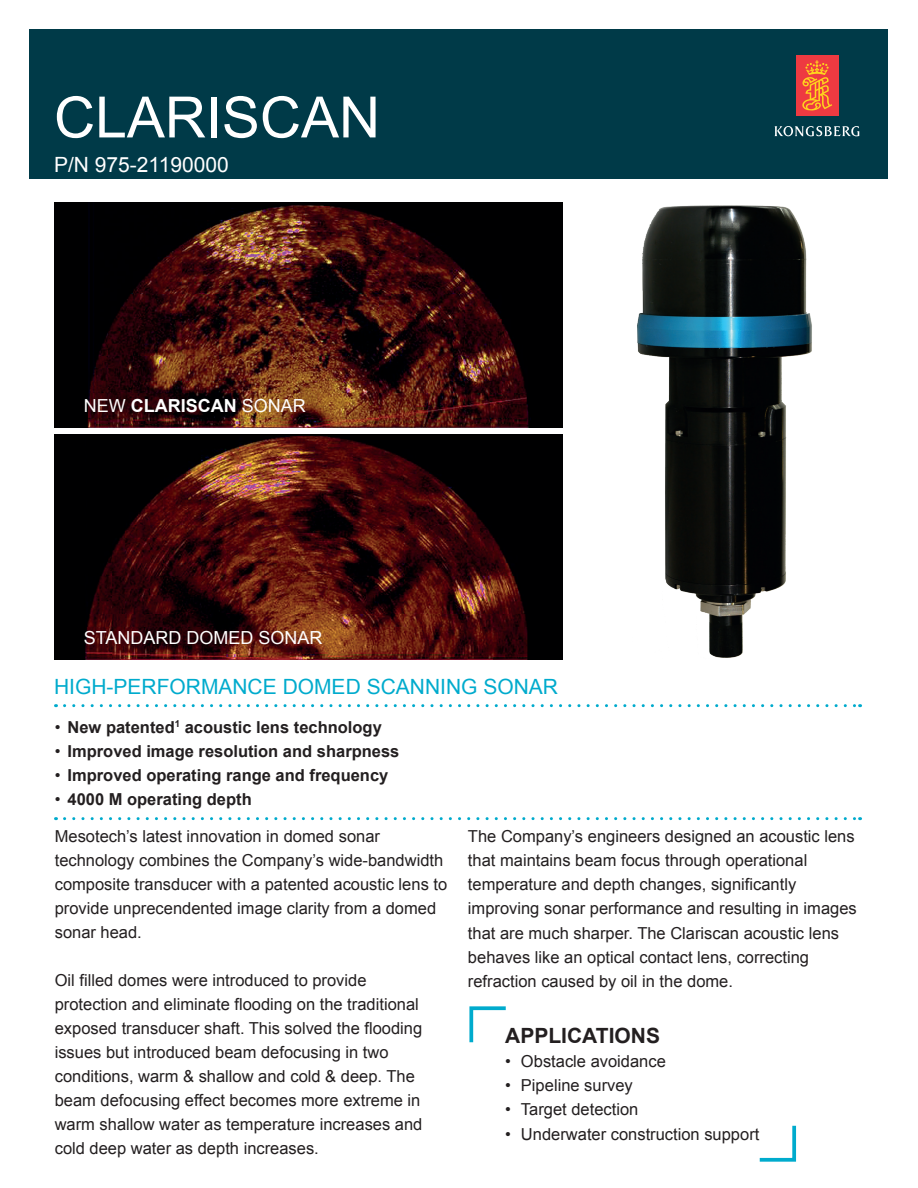
<style>
.page{position:relative;width:918px;height:1188px;background:#fff}
.page>*{position:absolute;margin:0;border:0;box-sizing:border-box;transform-origin:0 0}
.t1{font:57px "Arial";color:#fff}
.t2{font:21px "Arial";color:#00abcd}
.t3{font:21px "Arial";color:#fff}
.t4{font:700 21px "Arial";color:#231f20}
.t5{font:18px "Arial";color:#fff}
.t6{font:700 18px "Arial";color:#fff}
.t7{font:16.5px/24px "Arial";color:#231f20}
.t8{font:700 16.5px "Arial";color:#231f20}
.s1{font-weight:400}
</style>
<div class="page">
<div style="left:30px;top:30px;width:858px;height:149px;background:#003a48"></div>
<div style="left:796px;top:55px;width:42px;height:61px;background:#ee3a41"></div>
<svg style="left:802px;top:60px;width:30px;height:51px"></svg>
<svg style="left:774px;top:126px;width:85px;height:10px"></svg>
<svg style="left:65px;top:704px;width:796px;height:3px"></svg>
<img style="left:637px;top:205px;width:175px;height:453px">
<img style="left:54px;top:202px;width:508px;height:225px">
<img style="left:54px;top:434px;width:508px;height:225px">
<svg style="left:469px;top:1006px;width:37px;height:37px"></svg>
<svg style="left:759px;top:1125px;width:38px;height:37px"></svg>
<svg style="left:65px;top:817px;width:796px;height:3px"></svg>
<h1 class="t1" style="left:54px;top:80px;width:328px">CLARISCAN</h1>
<p class="t3" style="left:54px;top:151px;width:176px">P/N 975-21190000</p>
<p class="t6" style="left:84px;top:393px;width:224px"><span class="s1">NEW</span> CLARISCAN <span class="s1">SONAR</span></p>
<p class="t5" style="left:84px;top:625px;width:240px">STANDARD DOMED SONAR</p>
<p class="t2" style="left:54px;top:673px;width:506px">HIGH-PERFORMANCE DOMED SCANNING SONAR</p>
<p class="t8" style="left:55px;top:716px;width:329px"><span class="s1">•</span> New patented<sup>1</sup> acoustic lens technology</p>
<p class="t8" style="left:55px;top:740px;width:346px"><span class="s1">•</span> Improved image resolution and sharpness</p>
<p class="t8" style="left:55px;top:764px;width:335px"><span class="s1">•</span> Improved operating range and frequency</p>
<p class="t8" style="left:55px;top:788px;width:199px"><span class="s1">•</span> 4000 M operating depth</p>
<p class="t7" style="left:55px;top:825px;width:394px">Mesotech’s latest innovation in domed sonar technology combines the Company’s wide-bandwidth composite transducer with a patented acoustic lens to provide unprecendented image clarity from a domed sonar head.</p>
<p class="t7" style="left:55px;top:969px;width:369px">Oil filled domes were introduced to provide protection and eliminate flooding on the traditional exposed transducer shaft. This solved the flooding issues but introduced beam defocusing in two conditions, warm &amp; shallow and cold &amp; deep. The beam defocusing effect becomes more extreme in warm shallow water as temperature increases and cold deep water as depth increases.</p>
<p class="t7" style="left:468px;top:825px;width:390px">The Company’s engineers designed an acoustic lens that maintains beam focus through operational temperature and depth changes, significantly improving sonar performance and resulting in images that are much sharper. The Clariscan acoustic lens behaves like an optical contact lens, correcting refraction caused by oil in the dome.</p>
<p class="t4" style="left:505px;top:1022px;width:156px">APPLICATIONS</p>
<p class="t7" style="left:505px;top:1050px;width:162px">• Obstacle avoidance</p>
<p class="t7" style="left:505px;top:1074px;width:129px">• Pipeline survey</p>
<p class="t7" style="left:505px;top:1098px;width:135px">• Target detection</p>
<p class="t7" style="left:505px;top:1123px;width:256px">• Underwater construction support</p>
</div>
